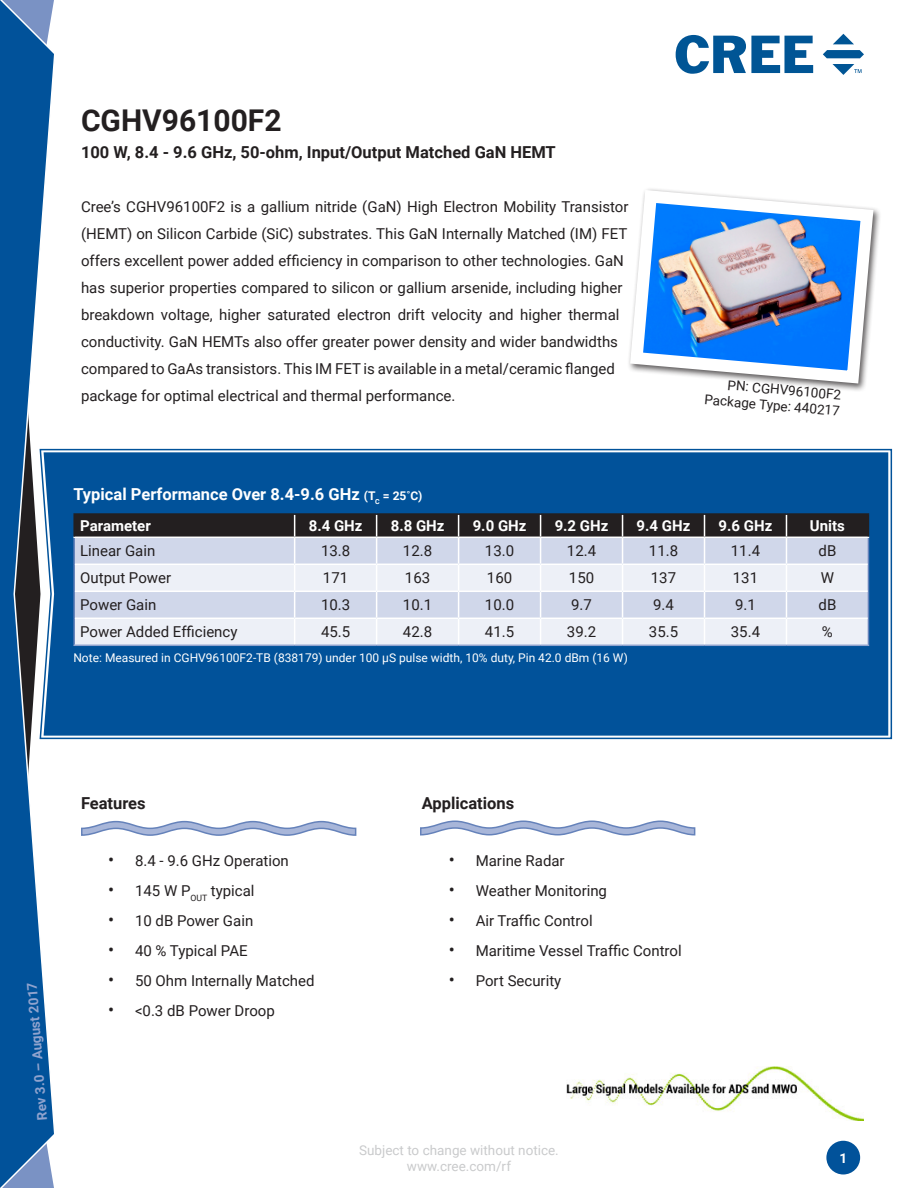
<style>
.page{position:relative;width:918px;height:1188px;background:#fff}
.page>*{position:absolute;margin:0;border:0;box-sizing:border-box;transform-origin:0 0}
.t1{font:700 30px "Roboto";color:#231f20}
.t2{font:700 16.5px "Roboto";color:#231f20}
.t3{font:700 16.5px "Roboto";color:#fff}
.t4{font:15px/27px "Roboto";color:#231f20}
.t5{font:700 15px "Roboto";color:#fff}
.t6{font:13.5px/16.2px "Roboto";color:#939598;text-align:center}
.t7{font:13.5px/16.2px "Roboto";color:#231f20;text-align:right}
.t8{font:700 13.5px "Roboto";color:#90a3ce}
.t9{font:700 13.5px "Roboto";color:#fff}
.t10{font:12px "Roboto";color:#fff}
.s1{font-size:12px}
.s2{font-size:18px}
</style>
<div class="page">
<div style="left:826px;top:1141px;width:34px;height:33px;background:#01529a;border-radius:50%"></div>
<svg style="left:0;top:0;width:54px;height:1188px"></svg>
<svg style="left:39px;top:448px;width:854px;height:292px"></svg>
<div style="left:44px;top:452px;width:844px;height:284px;background:#01529a"></div>
<svg style="left:676px;top:35px;width:137px;height:39px"></svg>
<svg style="left:833px;top:34px;width:21px;height:10px"></svg>
<svg style="left:823px;top:50px;width:41px;height:8px"></svg>
<svg style="left:832px;top:64px;width:30px;height:10px"></svg>
<hr style="left:73px;top:537px;width:222px;height:1px;background:#fff">
<hr style="left:73px;top:513px;width:222px;height:2px;background:#231f20">
<hr style="left:73px;top:515px;width:2px;height:22px;background:#231f20">
<hr style="left:295px;top:513px;width:82px;height:2px;background:#231f20">
<hr style="left:377px;top:513px;width:82px;height:2px;background:#231f20">
<hr style="left:459px;top:513px;width:82px;height:2px;background:#231f20">
<hr style="left:541px;top:513px;width:82px;height:2px;background:#231f20">
<hr style="left:623px;top:513px;width:82px;height:2px;background:#231f20">
<hr style="left:705px;top:513px;width:81px;height:2px;background:#231f20">
<hr style="left:786px;top:513px;width:83px;height:2px;background:#231f20">
<hr style="left:73px;top:645px;width:222px;height:1px;background:#90a3ce">
<hr style="left:295px;top:645px;width:82px;height:1px;background:#90a3ce">
<hr style="left:377px;top:645px;width:82px;height:1px;background:#90a3ce">
<hr style="left:459px;top:645px;width:82px;height:1px;background:#90a3ce">
<hr style="left:541px;top:645px;width:82px;height:1px;background:#90a3ce">
<hr style="left:623px;top:645px;width:82px;height:1px;background:#90a3ce">
<hr style="left:705px;top:645px;width:81px;height:1px;background:#90a3ce">
<hr style="left:786px;top:645px;width:83px;height:1px;background:#90a3ce">
<hr style="left:73px;top:538px;width:2px;height:26px;background:#6582ba">
<hr style="left:73px;top:564px;width:2px;height:27px;background:#6582ba">
<hr style="left:73px;top:591px;width:2px;height:27px;background:#6582ba">
<hr style="left:73px;top:618px;width:2px;height:27px;background:#6582ba">
<svg style="left:74px;top:514px;width:795px;height:131px;background:#bec1cc"></svg>
<hr style="left:75px;top:564px;width:220px;height:1px;background:#fff">
<hr style="left:295px;top:564px;width:82px;height:1px;background:#fff">
<hr style="left:377px;top:564px;width:82px;height:1px;background:#fff">
<hr style="left:459px;top:564px;width:82px;height:1px;background:#fff">
<hr style="left:541px;top:564px;width:82px;height:1px;background:#fff">
<hr style="left:623px;top:564px;width:82px;height:1px;background:#fff">
<hr style="left:705px;top:564px;width:81px;height:1px;background:#fff">
<hr style="left:786px;top:564px;width:82px;height:1px;background:#fff">
<hr style="left:75px;top:591px;width:220px;height:1px;background:#fff">
<hr style="left:295px;top:591px;width:82px;height:1px;background:#fff">
<hr style="left:377px;top:591px;width:82px;height:1px;background:#fff">
<hr style="left:459px;top:591px;width:82px;height:1px;background:#fff">
<hr style="left:541px;top:591px;width:82px;height:1px;background:#fff">
<hr style="left:623px;top:591px;width:82px;height:1px;background:#fff">
<hr style="left:705px;top:591px;width:81px;height:1px;background:#fff">
<hr style="left:786px;top:591px;width:82px;height:1px;background:#fff">
<hr style="left:75px;top:618px;width:220px;height:1px;background:#fff">
<hr style="left:295px;top:618px;width:82px;height:1px;background:#fff">
<hr style="left:377px;top:618px;width:82px;height:1px;background:#fff">
<hr style="left:459px;top:618px;width:82px;height:1px;background:#fff">
<hr style="left:541px;top:618px;width:82px;height:1px;background:#fff">
<hr style="left:623px;top:618px;width:82px;height:1px;background:#fff">
<hr style="left:705px;top:618px;width:81px;height:1px;background:#fff">
<hr style="left:786px;top:618px;width:82px;height:1px;background:#fff">
<svg style="left:81px;top:820px;width:276px;height:16px"></svg>
<svg style="left:420px;top:820px;width:276px;height:16px"></svg>
<img style="left:629px;top:189px;width:251px;height:201px">
<img style="left:567px;top:1066px;width:297px;height:54px">
<h1 class="t1" style="left:81px;top:99px;width:202px">CGHV96100F2</h1>
<p class="t2" style="left:81px;top:140px;width:476px">100 W, 8.4 - 9.6 GHz, 50-ohm, Input/Output Matched GaN HEMT</p>
<p class="t4" style="left:81px;top:192px;width:549px">Cree’s CGHV96100F2 is a gallium nitride (GaN) High Electron Mobility Transistor (HEMT) on Silicon Carbide (SiC) substrates. This GaN Internally Matched (IM) FET offers excellent power added efficiency in comparison to other technologies. GaN has superior properties compared to silicon or gallium arsenide, including higher breakdown voltage, higher saturated electron drift velocity and higher thermal conductivity. GaN HEMTs also offer greater power density and wider bandwidths compared to GaAs transistors. This IM FET is available in a metal/ceramic flanged package for optimal electrical and thermal performance.</p>
<p class="t7" style="left:707px;top:374px;width:137px;rotate:5deg">PN: CGHV96100F2<br>Package Type: 440217</p>
<p class="t3" style="left:73px;top:482px;width:350px">Typical Performance Over 8.4-9.6 GHz <span class="s1">(T</span><sub>C</sub> <span class="s1">= 25˚C)</span></p>
<p class="t5" style="left:80px;top:515px;width:72px">Parameter</p>
<p class="t5" style="left:309px;top:515px;width:55px">8.4 GHz</p>
<p class="t5" style="left:391px;top:515px;width:55px">8.8 GHz</p>
<p class="t5" style="left:473px;top:515px;width:55px">9.0 GHz</p>
<p class="t5" style="left:555px;top:515px;width:55px">9.2 GHz</p>
<p class="t5" style="left:637px;top:515px;width:55px">9.4 GHz</p>
<p class="t5" style="left:719px;top:515px;width:55px">9.6 GHz</p>
<p class="t5" style="left:810px;top:515px;width:37px">Units</p>
<p class="t4" style="left:80px;top:537px;width:77px">Linear Gain</p>
<p class="t4" style="left:321px;top:537px;width:31px">13.8</p>
<p class="t4" style="left:403px;top:537px;width:31px">12.8</p>
<p class="t4" style="left:485px;top:537px;width:31px">13.0</p>
<p class="t4" style="left:567px;top:537px;width:31px">12.4</p>
<p class="t4" style="left:649px;top:537px;width:31px">11.8</p>
<p class="t4" style="left:731px;top:537px;width:31px">11.4</p>
<p class="t4" style="left:819px;top:537px;width:19px">dB</p>
<p class="t4" style="left:80px;top:564px;width:92px">Output Power</p>
<p class="t4" style="left:323px;top:564px;width:27px">171</p>
<p class="t4" style="left:405px;top:564px;width:27px">163</p>
<p class="t4" style="left:487px;top:564px;width:27px">160</p>
<p class="t4" style="left:569px;top:564px;width:27px">150</p>
<p class="t4" style="left:651px;top:564px;width:27px">137</p>
<p class="t4" style="left:733px;top:564px;width:27px">131</p>
<p class="t4" style="left:821px;top:564px;width:15px">W</p>
<p class="t4" style="left:80px;top:591px;width:78px">Power Gain</p>
<p class="t4" style="left:321px;top:591px;width:31px">10.3</p>
<p class="t4" style="left:403px;top:591px;width:31px">10.1</p>
<p class="t4" style="left:485px;top:591px;width:31px">10.0</p>
<p class="t4" style="left:571px;top:591px;width:22px">9.7</p>
<p class="t4" style="left:653px;top:591px;width:22px">9.4</p>
<p class="t4" style="left:735px;top:591px;width:22px">9.1</p>
<p class="t4" style="left:819px;top:591px;width:19px">dB</p>
<p class="t4" style="left:80px;top:618px;width:159px">Power Added Efficiency</p>
<p class="t4" style="left:321px;top:618px;width:31px">45.5</p>
<p class="t4" style="left:403px;top:618px;width:31px">42.8</p>
<p class="t4" style="left:485px;top:618px;width:31px">41.5</p>
<p class="t4" style="left:567px;top:618px;width:31px">39.2</p>
<p class="t4" style="left:649px;top:618px;width:31px">35.5</p>
<p class="t4" style="left:731px;top:618px;width:31px">35.4</p>
<p class="t4" style="left:822px;top:618px;width:12px">%</p>
<p class="t10" style="left:73px;top:650px;width:556px">Note: Measured in CGHV96100F2-TB (838179) under 100 µS pulse width, 10% duty, Pin 42.0 dBm (16 W)</p>
<p class="t8" style="left:32px;top:1121px;width:140px;rotate:-94deg">Rev 3.0 – August 2017</p>
<p class="t2" style="left:81px;top:791px;width:66px">Features</p>
<p class="t4" style="left:108px;top:846px;width:182px"><span class="s2">•</span> 8.4 - 9.6 GHz Operation</p>
<p class="t4" style="left:108px;top:876px;width:148px"><span class="s2">•</span> 145 W P<sub>OUT</sub> typical</p>
<p class="t4" style="left:108px;top:906px;width:147px"><span class="s2">•</span> 10 dB Power Gain</p>
<p class="t4" style="left:108px;top:936px;width:141px"><span class="s2">•</span> 40 % Typical PAE</p>
<p class="t4" style="left:108px;top:966px;width:208px"><span class="s2">•</span> 50 Ohm Internally Matched</p>
<p class="t4" style="left:108px;top:996px;width:168px"><span class="s2">•</span> &lt;0.3 dB Power Droop</p>
<p class="t2" style="left:422px;top:791px;width:94px">Applications</p>
<p class="t4" style="left:449px;top:846px;width:118px"><span class="s2">•</span> Marine Radar</p>
<p class="t4" style="left:449px;top:876px;width:160px"><span class="s2">•</span> Weather Monitoring</p>
<p class="t4" style="left:449px;top:906px;width:145px"><span class="s2">•</span> Air Traffic Control</p>
<p class="t4" style="left:449px;top:936px;width:235px"><span class="s2">•</span> Maritime Vessel Traffic Control</p>
<p class="t4" style="left:449px;top:966px;width:114px"><span class="s2">•</span> Port Security</p>
<p class="t6" style="left:359px;top:1141px;width:201px">Subject to change without notice. www.cree.com/rf</p>
<p class="t9" style="left:839px;top:1148px;width:9px">1</p>
</div>
